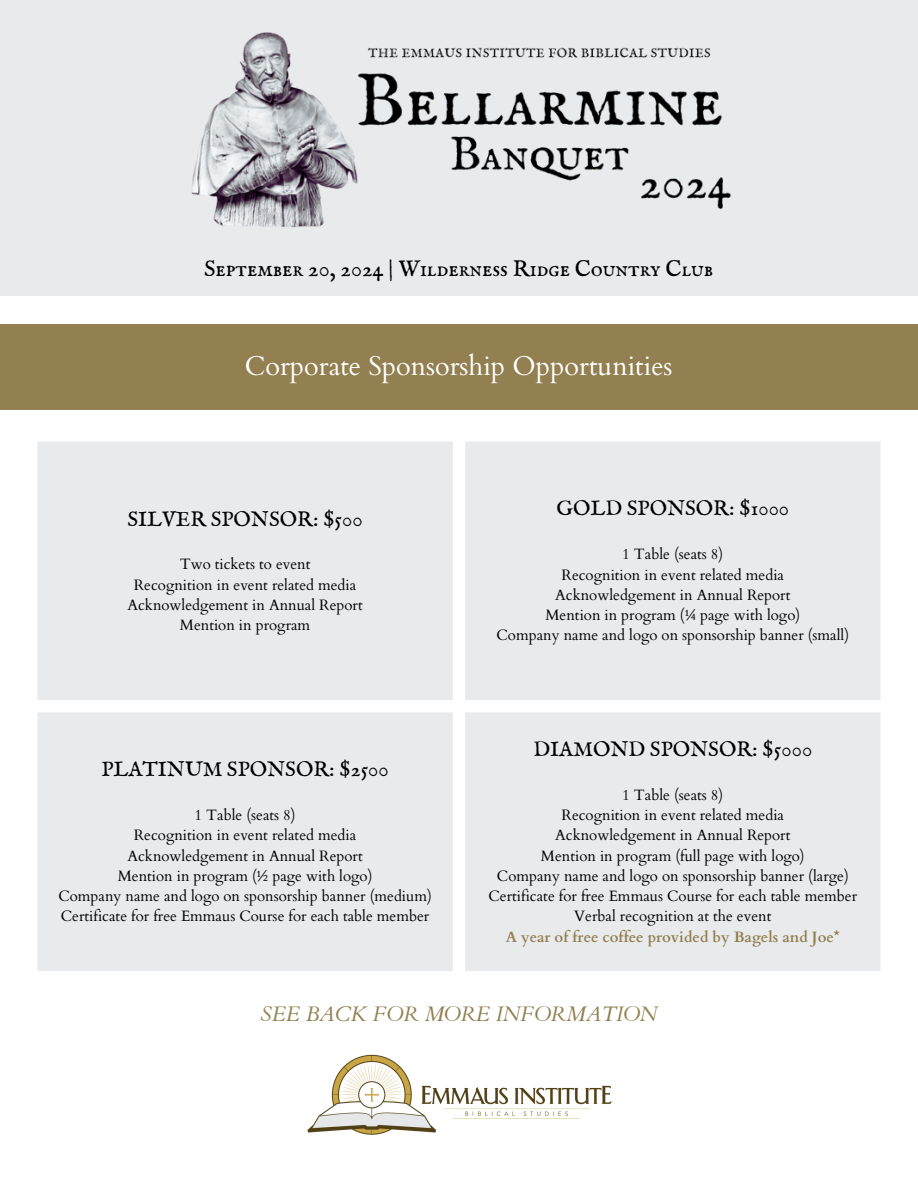
<style>
.page{position:relative;width:918px;height:1188px;background:#fff}
.page>*{position:absolute;margin:0;border:0;box-sizing:border-box;transform-origin:0 0}
.t1{font:27px "Cardo";color:#fff}
.t2{font:22.5px "IM FELL English SC";color:#000}
.t3{font:21px "IM FELL English SC";color:#000}
.t4{font:italic 21px "Cardo";color:#928051}
.t5{font:15px "Cardo";color:#000}
.t6{font:700 15px "Cardo";color:#928051}
</style>
<div class="page">
<div style="left:0;top:0;width:918px;height:296px;background:#e9eaec"></div>
<img style="left:191px;top:32px;width:540px;height:196px">
<img style="left:307px;top:1054px;width:305px;height:81px">
<div style="left:0;top:324px;width:918px;height:86px;background:#928051"></div>
<div style="left:37px;top:441px;width:844px;height:530px;background:#e9eaec"></div>
<p class="t2" style="left:204px;top:256px;width:511px">September 20, 2024 | Wilderness Ridge Country Club</p>
<p class="t1" style="left:245px;top:349px;width:429px">Corporate Sponsorship Opportunities</p>
<h1 class="t3" style="left:127px;top:507px;width:237px">SILVER SPONSOR: $500</h1>
<p class="t5" style="left:180px;top:555px;width:132px">Two tickets to event</p>
<p class="t5" style="left:134px;top:575px;width:224px">Recognition in event related media</p>
<p class="t5" style="left:127px;top:595px;width:237px">Acknowledgement in Annual Report</p>
<p class="t5" style="left:180px;top:615px;width:132px">Mention in program</p>
<p class="t3" style="left:101px;top:757px;width:289px">PLATINUM SPONSOR: $2500</p>
<p class="t5" style="left:195px;top:805px;width:103px">1 Table (seats 8)</p>
<p class="t5" style="left:134px;top:826px;width:224px">Recognition in event related media</p>
<p class="t5" style="left:127px;top:846px;width:237px">Acknowledgement in Annual Report</p>
<p class="t5" style="left:118px;top:866px;width:256px">Mention in program (½ page with logo)</p>
<p class="t5" style="left:58px;top:886px;width:375px">Company name and logo on sponsorship banner (medium)</p>
<p class="t5" style="left:61px;top:907px;width:370px">Certificate for free Emmaus Course for each table member</p>
<p class="t3" style="left:556px;top:496px;width:234px">GOLD SPONSOR: $1000</p>
<p class="t5" style="left:622px;top:544px;width:103px">1 Table (seats 8)</p>
<p class="t5" style="left:562px;top:565px;width:224px">Recognition in event related media</p>
<p class="t5" style="left:555px;top:585px;width:237px">Acknowledgement in Annual Report</p>
<p class="t5" style="left:546px;top:605px;width:256px">Mention in program (¼ page with logo)</p>
<p class="t5" style="left:496px;top:625px;width:354px">Company name and logo on sponsorship banner (small)</p>
<p class="t3" style="left:533px;top:737px;width:280px">DIAMOND SPONSOR: $5000</p>
<p class="t5" style="left:622px;top:785px;width:103px">1 Table (seats 8)</p>
<p class="t5" style="left:562px;top:805px;width:224px">Recognition in event related media</p>
<p class="t5" style="left:555px;top:826px;width:237px">Acknowledgement in Annual Report</p>
<p class="t5" style="left:541px;top:846px;width:265px">Mention in program (full page with logo)</p>
<p class="t5" style="left:497px;top:866px;width:353px">Company name and logo on sponsorship banner (large)</p>
<p class="t5" style="left:489px;top:886px;width:370px">Certificate for free Emmaus Course for each table member</p>
<p class="t5" style="left:574px;top:907px;width:199px">Verbal recognition at the event</p>
<p class="t6" style="left:506px;top:927px;width:335px">A year of free coffee provided by Bagels and Joe*</p>
<h2 class="t4" style="left:261px;top:1000px;width:398px">SEE BACK FOR MORE INFORMATION</h2>
</div>
